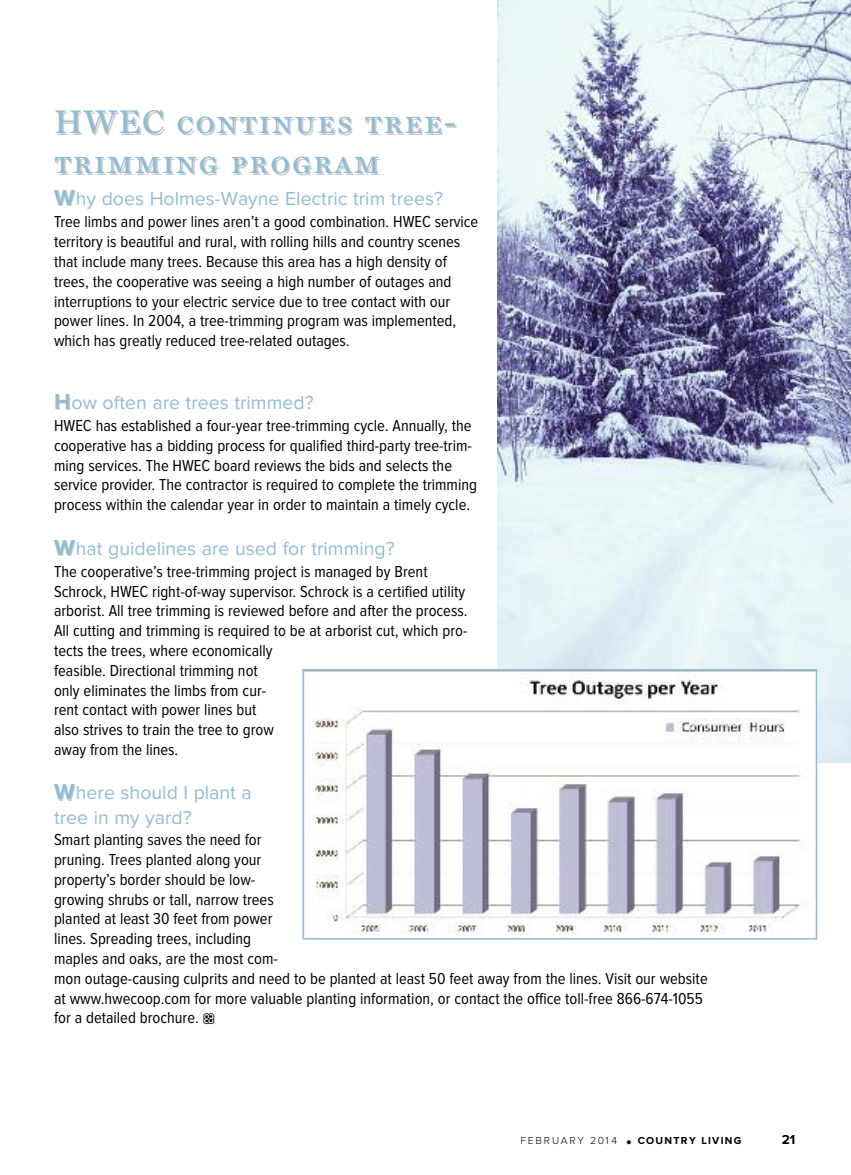
<style>
.page{position:relative;width:851px;height:1175px;background:#fff}
.page>*{position:absolute;margin:0;border:0;box-sizing:border-box;transform-origin:0 0}
.t1{font:33px/39.6px "Miller Text Roman SC";letter-spacing:.05em;color:#90bbd6}
.t2{font:19.5px/24.6px "Proxima Nova";color:#90bbd6}
.t3{font:16.5px/19.8px "Proxima Nova Cond";color:#000}
.t4{font:700 13.5px "Proxima Nova";color:#000}
.t5{font:700 10.5px "Proxima Nova";letter-spacing:.125em;color:#000}
.s1{font-weight:700;font-size:22.5px;color:#ccc}
.s2{font-weight:700;font-size:22.5px}
.s3{font-weight:300}
.s4{font-weight:300;font-size:19.5px}
</style>
<div class="page">
<img style="left:498px;top:0;width:352px;height:763px">
<img style="left:314px;top:672px;width:500px;height:263px">
<div style="left:302px;top:669px;width:515px;height:270px;border:2px solid #90bbd6"></div>
<h1 class="t1" style="left:54px;top:102px;width:404px">HWEC continues tree&shy;trimming program</h1>
<p class="t2" style="left:55px;top:188px;width:389px"><span class="s1">W</span>hy does Holmes-Wayne Electric trim trees?</p>
<p class="t3" style="left:54px;top:213px;width:426px">Tree limbs and power lines aren’t a good combination. HWEC service territory is beautiful and rural, with rolling hills and country scenes that include many trees. Because this area has a high density of trees, the cooperative was seeing a high number of outages and interruptions to your electric service due to tree contact with our power lines. In 2004, a tree-trimming program was implemented, which has greatly reduced tree-related outages.</p>
<p class="t2" style="left:54px;top:391px;width:261px"><span class="s2">H</span>ow often are trees trimmed?</p>
<p class="t3" style="left:54px;top:417px;width:424px">HWEC has established a four-year tree-trimming cycle. Annually, the cooperative has a bidding process for qualified third-party tree-trim&shy;ming services. The HWEC board reviews the bids and selects the service provider. The contractor is required to complete the trimming process within the calendar year in order to maintain a timely cycle.</p>
<p class="t2" style="left:55px;top:537px;width:341px"><span class="s1">W</span>hat guidelines are used for trimming?</p>
<p class="t3" style="left:54px;top:563px;width:415px">The cooperative’s tree-trimming project is managed by Brent Schrock, HWEC right-of-way supervisor. Schrock is a certified utility arborist. All tree trimming is reviewed before and after the process.<br>All cutting and trimming is required to be at arborist cut, which pro&shy;tects the trees, where economically<br>feasible. Directional trimming not<br>only eliminates the limbs from cur-<br>rent contact with power lines but<br>also strives to train the tree to grow<br>away from the lines.</p>
<p class="t2" style="left:54px;top:782px;width:199px"><span class="s1">W</span>here should I plant a tree in my yard?</p>
<p class="t3" style="left:54px;top:831px;width:655px">Smart planting saves the need for<br>pruning. Trees planted along your<br>property’s border should be low-<br>growing shrubs or tall, narrow trees<br>planted at least 30 feet from power<br>lines. Spreading trees, including<br>maples and oaks, are the most com-<br>mon outage-causing culprits and need to be planted at least 50 feet away from the lines. Visit our website at www.hwecoop.com for more valuable planting information, or contact the office toll-free 866-674-1055 for a detailed brochure.</p>
<p class="t5" style="left:520px;top:1137px;width:222px"><span class="s3">FEBRUARY 201 4</span> <span class="s4">•</span> COUNTRY LIVING</p>
<p class="t4" style="left:781px;top:1135px;width:15px">21</p>
</div>
